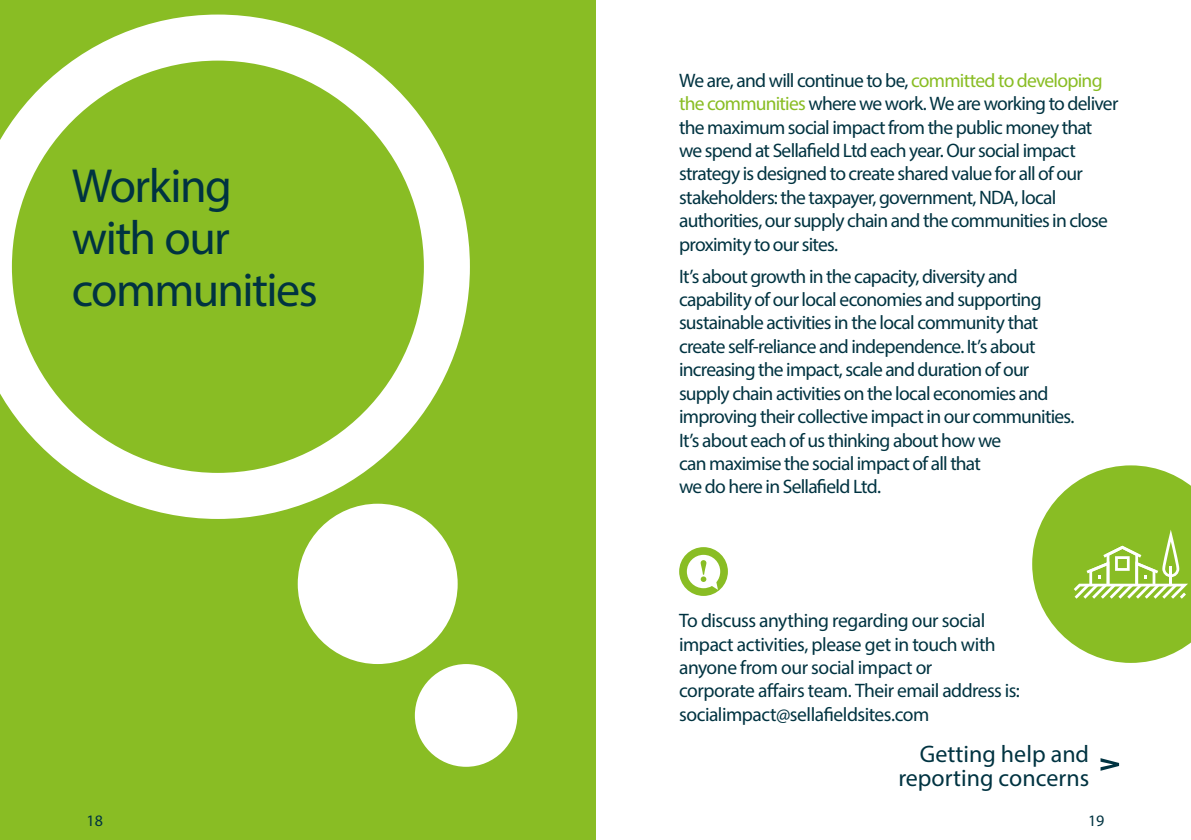
<style>
.page{position:relative;width:1191px;height:840px;background:#fff}
.page>*{position:absolute;margin:0;border:0;box-sizing:border-box;transform-origin:0 0}
.t1{font:48px/52px "Myriad Pro";letter-spacing:-.035em;color:#003341}
.t2{font:24px/24px "Myriad Pro";color:#003341;text-align:right}
.t3{font:19.6px/23.4px "Myriad Pro";letter-spacing:-.035em;color:#003341}
.t4{font:16px "Myriad Pro";color:#003341}
.s1{color:#89bd24}
</style>
<div class="page">
<div style="left:0;top:0;width:595px;height:839px;background:#89bd24"></div>
<div style="left:298px;top:503px;width:160px;height:160px;background:#fff;border-radius:50%"></div>
<div style="left:415px;top:663px;width:102px;height:103px;background:#fff;border-radius:50%"></div>
<svg style="left:1100px;top:758px;width:19px;height:12px"></svg>
<svg style="left:0;top:15px;width:470px;height:503px"></svg>
<div style="left:679px;top:547px;width:49px;height:48px;background:#89bd24;border-radius:50%"></div>
<svg style="left:687px;top:554px;width:33px;height:35px"></svg>
<svg style="left:1032px;top:465px;width:159px;height:197px"></svg>
<h1 class="t1" style="left:72px;top:159px;width:247px">Working with our communities</h1>
<p class="t3" style="left:679px;top:68px;width:441px">We are, and will continue to be, <span class="s1">committed to developing the communities</span> where we work. We are working to deliver the maximum social impact from the public money that we spend at Sellafield Ltd each year. Our social impact strategy is designed to create shared value for all of our stakeholders: the taxpayer, government, NDA, local authorities, our supply chain and the communities in close proximity to our sites.</p>
<p class="t3" style="left:679px;top:264px;width:397px">It’s about growth in the capacity, diversity and capability of our local economies and supporting sustainable activities in the local community that create self-reliance and independence. It’s about increasing the impact, scale and duration of our supply chain activities on the local economies and improving their collective impact in our communities.<br>It’s about each of us thinking about how we<br>can maximise the social impact of all that<br>we do here in Sellafield Ltd.</p>
<p class="t3" style="left:679px;top:608px;width:342px">To discuss anything regarding our social impact activities, please get in touch with anyone from our social impact or<br>corporate affairs team. Their email address is: socialimpact@sellafieldsites.com</p>
<p class="t2" style="left:898px;top:740px;width:192px">Getting help and reporting concerns</p>
<p class="t4" style="left:86px;top:810px;width:18px">18</p>
<p class="t4" style="left:1088px;top:810px;width:18px">19</p>
</div>
